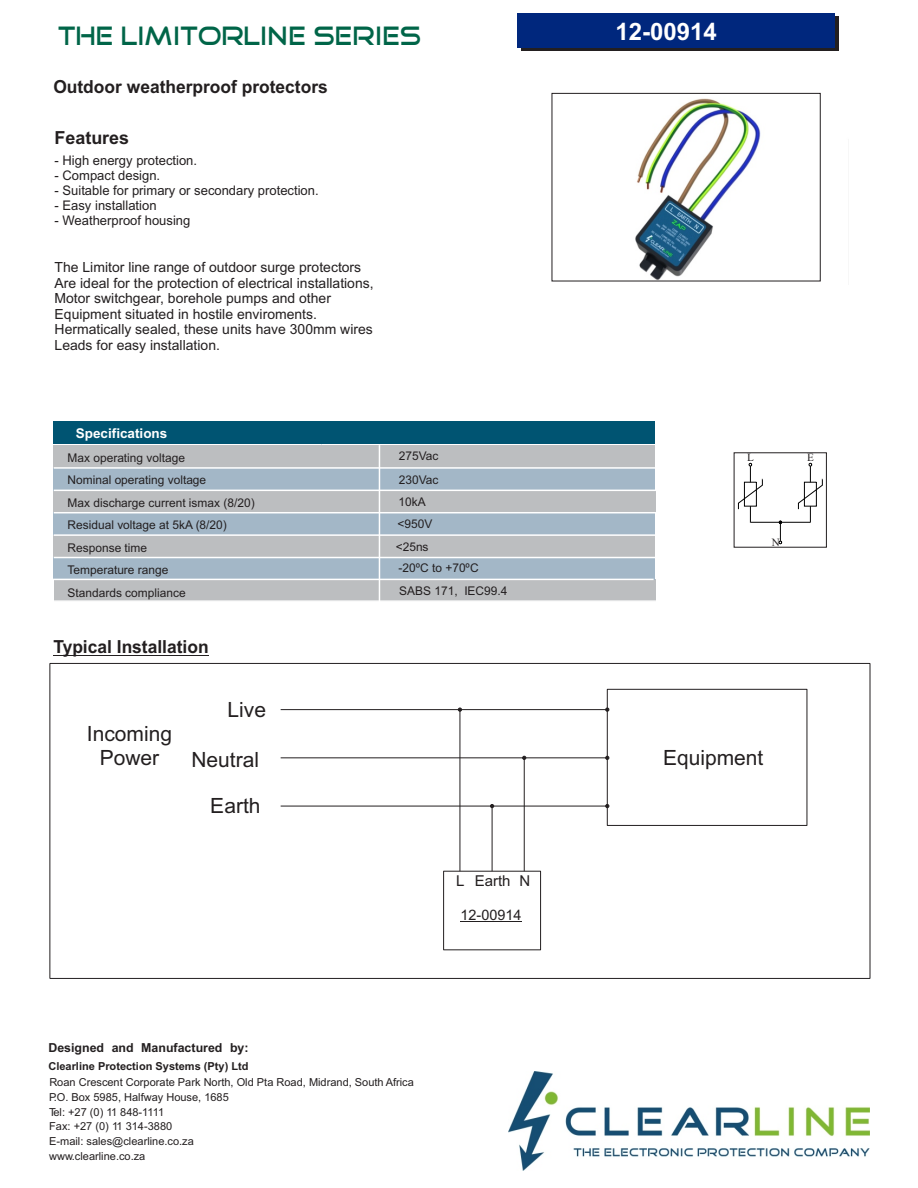
<style>
.page{position:relative;width:918px;height:1188px;background:#fff}
.page>*{position:absolute;margin:0;border:0;box-sizing:border-box;transform-origin:0 0}
.t1{font:27px "Good Times";color:#006548;scale:.92 1}
.t2{font:700 24px "Arial";color:#fff}
.t3{font:21px/46px "Arial";color:#231f20;text-align:right}
.t4{font:700 18px "Arial";color:#231f20}
.t5{font:15px "Arial";color:#231f20}
.t6{font:14.4px "Arial";color:#231f20}
.t7{font:13.95px/15.6px "Arial";color:#231f20}
.t8{font:700 13.5px "Arial";color:#fff}
.t9{font:13.2px "Arial";color:#231f20}
.t10{font:700 12.45px "Arial";color:#231f20}
.t11{font:12px/22.5px "Arial";color:#231f20}
.t12{font:11.1px "Times New Roman";color:#231f20}
.t13{font:10.95px/14.9px "Arial";color:#231f20}
.t14{font:700 10.95px "Arial";color:#231f20}
</style>
<div class="page">
<img style="left:551px;top:92px;width:270px;height:190px">
<svg style="left:738px;top:463px;width:24px;height:59px"></svg>
<svg style="left:798px;top:463px;width:24px;height:59px"></svg>
<hr style="left:750px;top:522px;width:60px;height:1px;background:#000">
<svg style="left:779px;top:521px;width:3px;height:23px"></svg>
<div style="left:54px;top:422px;width:601px;height:22px;background:#005472"></div>
<div style="left:54px;top:535px;width:601px;height:23px;background:#bcbec0"></div>
<div style="left:54px;top:579px;width:601px;height:23px;background:#bcbec0"></div>
<div style="left:54px;top:490px;width:602px;height:23px;background:#bcbec0"></div>
<div style="left:54px;top:446px;width:601px;height:22px;background:#bcbec0"></div>
<div style="left:54px;top:558px;width:601px;height:22px;background:#a3b7c7"></div>
<div style="left:54px;top:513px;width:601px;height:22px;background:#a3b7c7"></div>
<div style="left:54px;top:468px;width:601px;height:22px;background:#a3b7c7"></div>
<hr style="left:54px;top:557px;width:606px;height:1px;background:#fff">
<hr style="left:54px;top:534px;width:606px;height:2px;background:#fff">
<hr style="left:54px;top:512px;width:606px;height:1px;background:#fff">
<hr style="left:54px;top:600px;width:609px;height:2px;background:#fff">
<hr style="left:379px;top:445px;width:1px;height:250px;background:#fff">
<hr style="left:54px;top:490px;width:607px;height:1px;background:#fff">
<hr style="left:54px;top:467px;width:606px;height:2px;background:#fff">
<hr style="left:50px;top:579px;width:604px;height:1px;background:#fff">
<img style="left:509px;top:1072px;width:360px;height:99px">
<div style="left:521px;top:16px;width:318px;height:34px;background:linear-gradient(to right,#231f20,#231f20)"></div>
<div style="left:518px;top:13px;width:317px;height:34px;background:#00277d"></div>
<hr style="left:281px;top:709px;width:326px;height:1px;background:#231f20">
<hr style="left:281px;top:758px;width:326px;height:1px;background:#231f20">
<hr style="left:281px;top:806px;width:326px;height:1px;background:#231f20">
<div style="left:607px;top:689px;width:200px;height:137px;border:1px solid #231f20"></div>
<div style="left:443px;top:871px;width:98px;height:79px;border:1px solid #231f20"></div>
<hr style="left:492px;top:806px;width:1px;height:65px;background:#231f20">
<hr style="left:524px;top:758px;width:1px;height:113px;background:#231f20">
<hr style="left:460px;top:710px;width:1px;height:161px;background:#231f20">
<svg style="left:522px;top:756px;width:4px;height:4px"></svg>
<hr style="left:460px;top:922px;width:61px;height:1px;background:#231f20">
<hr style="left:53px;top:655px;width:156px;height:1px;background:#231f20">
<h1 class="t1" style="left:58px;top:26px;width:396px">THE LIMITORLINE SERIES</h1>
<h2 class="t2" style="left:616px;top:22px;width:103px">12-00914</h2>
<p class="t4" style="left:53px;top:80px;width:276px">Outdoor weatherproof protectors</p>
<p class="t4" style="left:55px;top:131px;width:76px">Features</p>
<p class="t9" style="left:55px;top:156px;width:144px">- High energy protection.</p>
<p class="t9" style="left:55px;top:171px;width:107px">- Compact design.</p>
<p class="t9" style="left:55px;top:185px;width:266px">- Suitable for primary or secondary protection.</p>
<p class="t9" style="left:55px;top:200px;width:104px">- Easy installation</p>
<p class="t9" style="left:55px;top:215px;width:137px">- Weatherproof housing</p>
<p class="t7" style="left:55px;top:261px;width:321px">The Limitor line range of outdoor surge protectors Are ideal for the protection of electrical installations, Motor switchgear, borehole pumps and other Equipment situated in hostile enviroments.<br>Hermatically sealed, these units have 300mm wires Leads for easy installation.</p>
<p class="t8" style="left:76px;top:428px;width:93px">Specifications</p>
<p class="t11" style="left:68px;top:447px;width:189px">Max operating voltage<br>Nominal operating voltage<br>Max discharge current ismax (8/20)<br>Residual voltage at 5kA (8/20)<br>Response time<br>Temperature range<br>Standards compliance</p>
<p class="t4" style="left:53px;top:640px;width:157px">Typical Installation</p>
<h3 class="t3" style="left:87px;top:724px;width:87px;line-height:23.4px;text-align:center">Incoming<br>Power</h3>
<h3 class="t3" style="left:228px;top:688px;width:40px">Live</h3>
<h3 class="t3" style="left:191px;top:739px;width:71px">Neutral<br>Earth</h3>
<p class="t11" style="left:399px;top:445px;width:41px">275Vac</p>
<p class="t11" style="left:396px;top:492px;width:38px">10kA &lt;950V &lt;25ns</p>
<p class="t11" style="left:399px;top:470px;width:41px">230Vac</p>
<p class="t11" style="left:399px;top:557px;width:110px;line-height:23px">-20ºC to +70ºC<br>SABS 171, IEC99.4</p>
<p class="t5" style="left:456px;top:875px;width:76px">L Earth N</p>
<p class="t6" style="left:460px;top:910px;width:62px">12-00914</p>
<p class="t10" style="left:48px;top:1043px;width:202px">Designed and Manufactured by:</p>
<p class="t14" style="left:48px;top:1063px;width:202px">Clearline Protection Systems (Pty) Ltd</p>
<p class="t13" style="left:49px;top:1076px;width:366px">Roan Crescent Corporate Park North, Old Pta Road, Midrand, South Africa P.O. Box 5985, Halfway House, 1685<br>Tel: +27 (0) 11 848-1111<br>Fax: +27 (0) 11 314-3880<br>E-mail: sales@clearline.co.za<br>www.clearline.co.za</p>
<p class="t12" style="left:747px;top:454px;width:8px">L</p>
<p class="t12" style="left:807px;top:454px;width:8px">E</p>
<p class="t12" style="left:772px;top:538px;width:10px">N</p>
<h3 class="t3" style="left:663px;top:736px;width:102px">Equipment</h3>
</div>
